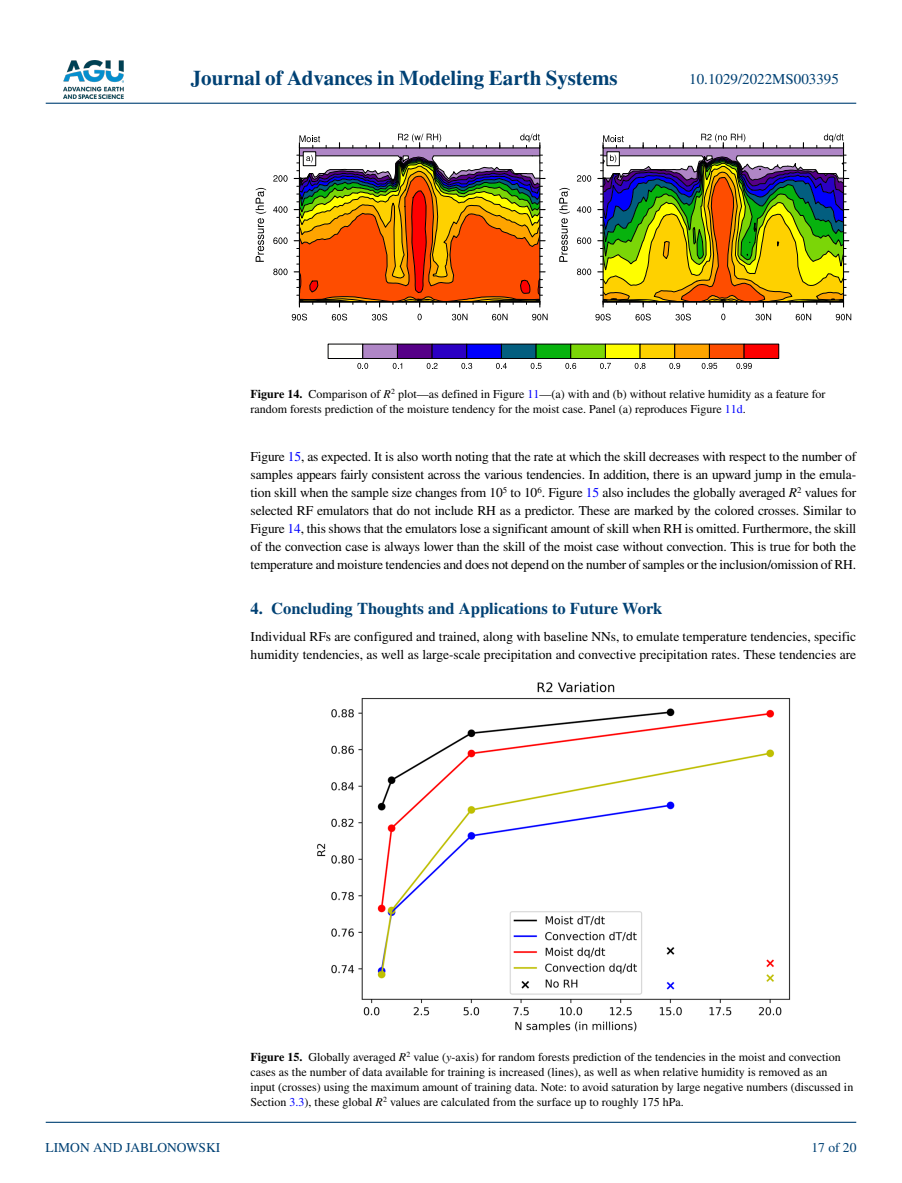
<style>
.page{position:relative;width:902px;height:1183px;background:#fff}
.page>*{position:absolute;margin:0;border:0;box-sizing:border-box;transform-origin:0 0}
.t1{font:700 21px "STIX";color:#004174}
.t2{font:700 16.5px "STIX";color:#004174}
.t3{font:15px "STIX";color:#004174}
.t4{font:13.5px/18px "STIX";color:#000;text-align:justify}
.t5{font:13.5px "STIX";color:#004174}
.t6{font:12px/15px "STIX";color:#000}
.s1{font-weight:700}
.s2{font-style:italic}
.s3{color:#00f}
</style>
<div class="page">
<img style="left:63px;top:60px;width:60px;height:39px">
<hr style="left:46px;top:103px;width:810px;height:1px;background:#004174">
<hr style="left:46px;top:1121px;width:810px;height:1px;background:#004174">
<svg style="left:255px;top:188px;width:11px;height:74px"></svg>
<svg style="left:292px;top:313px;width:15px;height:7px"></svg>
<svg style="left:332px;top:313px;width:15px;height:7px"></svg>
<svg style="left:372px;top:313px;width:15px;height:7px"></svg>
<svg style="left:417px;top:313px;width:4px;height:7px"></svg>
<svg style="left:452px;top:313px;width:15px;height:7px"></svg>
<svg style="left:492px;top:313px;width:15px;height:7px"></svg>
<svg style="left:532px;top:313px;width:15px;height:7px"></svg>
<svg style="left:273px;top:175px;width:14px;height:7px"></svg>
<svg style="left:273px;top:206px;width:14px;height:7px"></svg>
<svg style="left:273px;top:237px;width:14px;height:7px"></svg>
<svg style="left:273px;top:268px;width:14px;height:7px"></svg>
<svg style="left:294px;top:134px;width:251px;height:173px"></svg>
<svg style="left:559px;top:188px;width:11px;height:74px"></svg>
<svg style="left:595px;top:313px;width:15px;height:7px"></svg>
<svg style="left:635px;top:313px;width:15px;height:7px"></svg>
<svg style="left:675px;top:313px;width:15px;height:7px"></svg>
<svg style="left:721px;top:313px;width:4px;height:7px"></svg>
<svg style="left:755px;top:313px;width:16px;height:7px"></svg>
<svg style="left:795px;top:313px;width:16px;height:7px"></svg>
<svg style="left:835px;top:313px;width:16px;height:7px"></svg>
<svg style="left:577px;top:175px;width:14px;height:7px"></svg>
<svg style="left:577px;top:206px;width:14px;height:7px"></svg>
<svg style="left:577px;top:237px;width:14px;height:7px"></svg>
<svg style="left:577px;top:268px;width:14px;height:7px"></svg>
<svg style="left:597px;top:134px;width:251px;height:173px"></svg>
<div style="left:363px;top:344px;width:34px;height:14px;background:#af86c6"></div>
<div style="left:397px;top:344px;width:35px;height:14px;background:#560087"></div>
<div style="left:397px;top:344px;width:35px;height:14px;border:1px solid #000"></div>
<div style="left:432px;top:344px;width:34px;height:14px;background:#2b00c3"></div>
<div style="left:466px;top:344px;width:35px;height:14px;background:#0000fe"></div>
<div style="left:501px;top:344px;width:35px;height:14px;background:#035e7f"></div>
<div style="left:501px;top:344px;width:35px;height:14px;border:1px solid #000"></div>
<div style="left:536px;top:344px;width:34px;height:14px;background:#07b20e"></div>
<div style="left:570px;top:344px;width:35px;height:14px;background:#7bd607"></div>
<div style="left:605px;top:344px;width:35px;height:14px;background:#fefe00"></div>
<div style="left:640px;top:344px;width:34px;height:14px;background:#fed100"></div>
<div style="left:674px;top:344px;width:35px;height:14px;background:#fea400"></div>
<div style="left:709px;top:344px;width:35px;height:14px;background:#fe4d00"></div>
<div style="left:744px;top:344px;width:34px;height:14px;background:#fe0000"></div>
<svg style="left:357px;top:363px;width:11px;height:6px"></svg>
<svg style="left:392px;top:363px;width:10px;height:6px"></svg>
<svg style="left:426px;top:363px;width:11px;height:6px"></svg>
<svg style="left:461px;top:363px;width:11px;height:6px"></svg>
<svg style="left:496px;top:363px;width:11px;height:6px"></svg>
<svg style="left:530px;top:363px;width:11px;height:6px"></svg>
<svg style="left:565px;top:363px;width:11px;height:6px"></svg>
<svg style="left:600px;top:363px;width:11px;height:6px"></svg>
<svg style="left:634px;top:363px;width:11px;height:6px"></svg>
<svg style="left:669px;top:363px;width:11px;height:6px"></svg>
<svg style="left:701px;top:363px;width:16px;height:6px"></svg>
<svg style="left:736px;top:363px;width:15px;height:6px"></svg>
<img style="left:317px;top:682px;width:473px;height:350px">
<h1 class="t1" style="left:191px;top:66px;width:428px">Journal of Advances in Modeling Earth Systems</h1>
<p class="t3" style="left:689px;top:69px;width:151px">10.1029/2022MS003395</p>
<p class="t6" style="left:250px;top:386px;width:576px"><span class="s1">Figure 14.</span> Comparison of <span class="s2">R</span><sup>2</sup> plot—as defined in Figure <span class="s3">11</span>—(a) with and (b) without relative humidity as a feature for random forests prediction of the moisture tendency for the moist case. Panel (a) reproduces Figure <span class="s3">11d</span>.</p>
<p class="t4" style="left:250px;top:448px;width:607px">Figure <span class="s3">15</span>, as expected. It is also worth noting that the rate at which the skill decreases with respect to the number of samples appears fairly consistent across the various tendencies. In addition, there is an upward jump in the emula&shy;tion skill when the sample size changes from 10<sup>5</sup> to 10<sup>6</sup>. Figure <span class="s3">15</span> also includes the globally averaged <span class="s2">R</span><sup>2</sup> values for selected RF emulators that do not include RH as a predictor. These are marked by the colored crosses. Similar to Figure <span class="s3">14</span>, this shows that the emulators lose a significant amount of skill when RH is omitted. Furthermore, the skill of the convection case is always lower than the skill of the moist case without convection. This is true for both the temperature and moisture tendencies and does not depend on the number of samples or the inclusion/omission of RH.</p>
<p class="t2" style="left:250px;top:598px;width:413px">4. Concluding Thoughts and Applications to Future Work</p>
<p class="t4" style="left:250px;top:628px;width:607px">Individual RFs are configured and trained, along with baseline NNs, to emulate temperature tendencies, specific humidity tendencies, as well as large-scale precipitation and convective precipitation rates. These tendencies are</p>
<p class="t5" style="left:45px;top:1138px;width:176px">LIMON AND JABLONOWSKI</p>
<p class="t6" style="left:250px;top:1050px;width:604px"><span class="s1">Figure 15.</span> Globally averaged <span class="s2">R</span><sup>2</sup> value (<span class="s2">y</span>-axis) for random forests prediction of the tendencies in the moist and convection cases as the number of data available for training is increased (lines), as well as when relative humidity is removed as an input (crosses) using the maximum amount of training data. Note: to avoid saturation by large negative numbers (discussed in Section <span class="s3">3.3</span>), these global <span class="s2">R</span><sup>2</sup> values are calculated from the surface up to roughly 175 hPa.</p>
<p class="t5" style="left:811px;top:1138px;width:46px">17 of 20</p>
</div>
